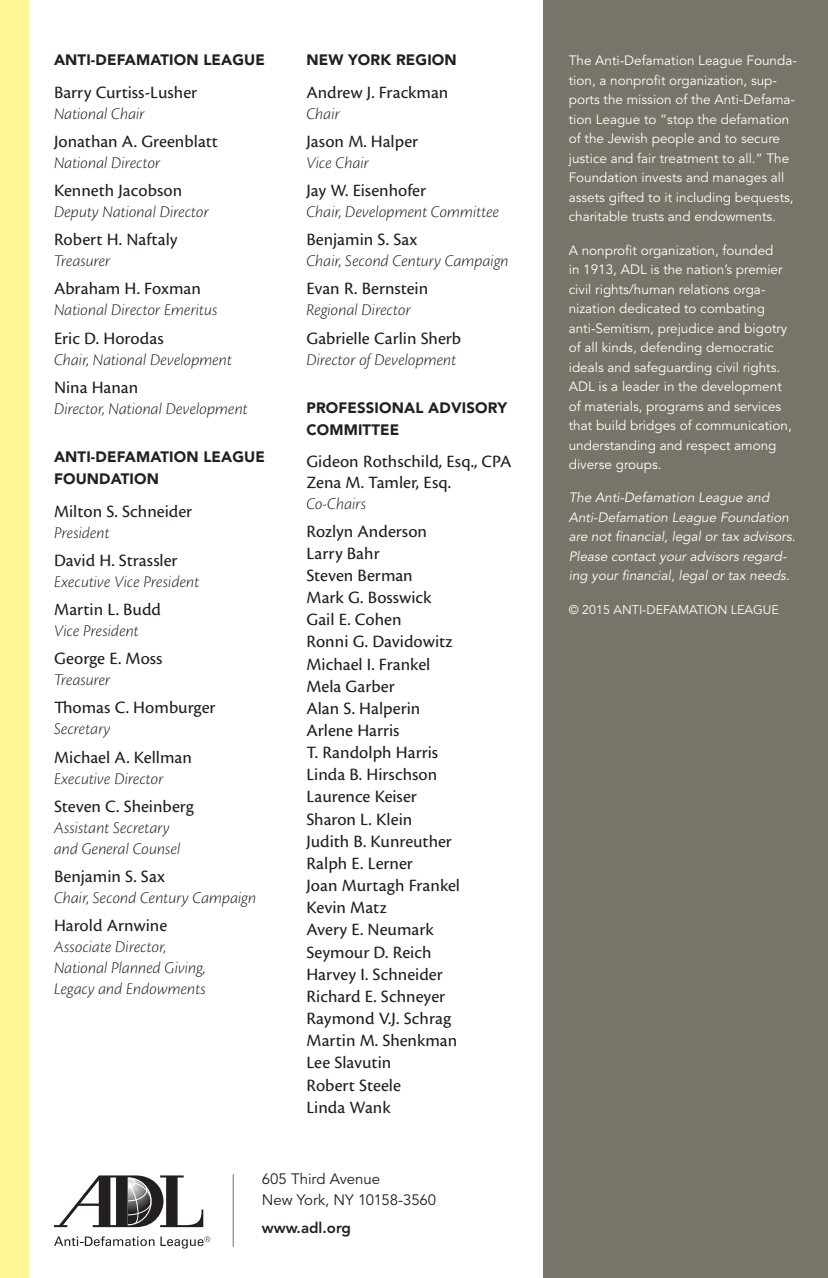
<style>
.page{position:relative;width:828px;height:1278px;background:#fff}
.page>*{position:absolute;margin:0;border:0;box-sizing:border-box;transform-origin:0 0}
._14_Cronos_italic_na{font:18px/21px "Cronos Pro Capt";color:#231f20}
._15_Cronos_italic_ti{font:17px/21px "Cronos Pro Lt Subh It";letter-spacing:.005em;color:#231f20}
._05_Avenir_group_hea{font:900 15px/22px "Avenir";letter-spacing:.01em;color:#231f20}
._03_Avenir_45_Book{font:15px/21px "Avenir";color:#231f20}
._03_Avenir_45_Book-2{font:800 15px "Avenir";color:#231f20}
._04_Avenir_Book_fine{font:13.6px/19.6px "Avenir";color:#fff}
._04_Avenir_Book_fine-2{font:italic 13.6px/19.6px "Avenir";color:#fff}
._04_Avenir_Book_fine-3{font:12.4px "Avenir";color:#fff}
</style>
<div class="page">
<div style="left:544px;top:0;width:284px;height:1278px;background:#777469"></div>
<hr style="left:827px;top:0;width:1px;height:765px;background:#07809e">
<svg style="left:54px;top:1175px;width:149px;height:52px"></svg>
<svg style="left:54px;top:1236px;width:156px;height:13px"></svg>
<hr style="left:233px;top:1174px;width:1px;height:73px;background:#736b71">
<div style="left:0;top:0;width:29px;height:1278px;background:#fff695"></div>
<p class="_05_Avenir_group_hea" style="left:54px;top:49px;width:212px">ANTI-DEFAMATION LEAGUE</p>
<p class="_14_Cronos_italic_na" style="left:54px;top:82px;width:145px">Barry Curtiss-Lusher</p>
<p class="_15_Cronos_italic_ti" style="left:54px;top:103px;width:92px">National Chair</p>
<p class="_14_Cronos_italic_na" style="left:54px;top:131px;width:166px">Jonathan A. Greenblatt</p>
<p class="_15_Cronos_italic_ti" style="left:54px;top:152px;width:108px">National Director</p>
<p class="_14_Cronos_italic_na" style="left:54px;top:180px;width:130px">Kenneth Jacobson</p>
<p class="_15_Cronos_italic_ti" style="left:54px;top:201px;width:157px">Deputy National Director</p>
<p class="_14_Cronos_italic_na" style="left:54px;top:229px;width:125px">Robert H. Naftaly</p>
<p class="_15_Cronos_italic_ti" style="left:54px;top:250px;width:58px">Treasurer</p>
<p class="_14_Cronos_italic_na" style="left:54px;top:278px;width:148px">Abraham H. Foxman</p>
<p class="_15_Cronos_italic_ti" style="left:54px;top:300px;width:165px">National Director Emeritus</p>
<p class="_14_Cronos_italic_na" style="left:54px;top:328px;width:111px">Eric D. Horodas</p>
<p class="_15_Cronos_italic_ti" style="left:54px;top:349px;width:180px">Chair, National Development</p>
<p class="_14_Cronos_italic_na" style="left:54px;top:377px;width:86px">Nina Hanan</p>
<p class="_15_Cronos_italic_ti" style="left:54px;top:398px;width:195px">Director, National Development</p>
<p class="_05_Avenir_group_hea" style="left:54px;top:446px;width:212px">ANTI-DEFAMATION LEAGUE<br>FOUNDATION</p>
<p class="_14_Cronos_italic_na" style="left:54px;top:501px;width:140px">Milton S. Schneider</p>
<p class="_15_Cronos_italic_ti" style="left:54px;top:522px;width:57px">President</p>
<p class="_14_Cronos_italic_na" style="left:54px;top:550px;width:125px">David H. Strassler</p>
<p class="_15_Cronos_italic_ti" style="left:54px;top:571px;width:147px">Executive Vice President</p>
<p class="_14_Cronos_italic_na" style="left:54px;top:599px;width:109px">Martin L. Budd</p>
<p class="_15_Cronos_italic_ti" style="left:54px;top:620px;width:86px">Vice President</p>
<p class="_14_Cronos_italic_na" style="left:54px;top:648px;width:110px">George E. Moss</p>
<p class="_15_Cronos_italic_ti" style="left:54px;top:669px;width:58px">Treasurer</p>
<p class="_14_Cronos_italic_na" style="left:54px;top:697px;width:163px">Thomas C. Homburger</p>
<p class="_15_Cronos_italic_ti" style="left:54px;top:719px;width:58px">Secretary</p>
<p class="_14_Cronos_italic_na" style="left:54px;top:747px;width:139px">Michael A. Kellman</p>
<p class="_15_Cronos_italic_ti" style="left:54px;top:768px;width:111px">Executive Director</p>
<p class="_14_Cronos_italic_na" style="left:54px;top:796px;width:141px">Steven C. Sheinberg</p>
<p class="_15_Cronos_italic_ti" style="left:54px;top:817px;width:128px">Assistant Secretary and General Counsel</p>
<p class="_14_Cronos_italic_na" style="left:54px;top:866px;width:113px">Benjamin S. Sax</p>
<p class="_15_Cronos_italic_ti" style="left:54px;top:887px;width:204px">Chair, Second Century Campaign</p>
<p class="_14_Cronos_italic_na" style="left:54px;top:915px;width:115px">Harold Arnwine</p>
<p class="_15_Cronos_italic_ti" style="left:54px;top:936px;width:153px">Associate Director,<br>National Planned Giving,<br>Legacy and Endowments</p>
<p class="_05_Avenir_group_hea" style="left:306px;top:49px;width:152px">NEW YORK REGION</p>
<p class="_14_Cronos_italic_na" style="left:306px;top:82px;width:143px">Andrew J. Frackman</p>
<p class="_15_Cronos_italic_ti" style="left:306px;top:103px;width:35px">Chair</p>
<p class="_14_Cronos_italic_na" style="left:306px;top:131px;width:113px">Jason M. Halper</p>
<p class="_15_Cronos_italic_ti" style="left:306px;top:152px;width:64px">Vice Chair</p>
<p class="_14_Cronos_italic_na" style="left:306px;top:180px;width:121px">Jay W. Eisenhofer</p>
<p class="_15_Cronos_italic_ti" style="left:306px;top:201px;width:194px">Chair, Development Committee</p>
<p class="_14_Cronos_italic_na" style="left:306px;top:229px;width:113px">Benjamin S. Sax</p>
<p class="_15_Cronos_italic_ti" style="left:306px;top:250px;width:204px">Chair, Second Century Campaign</p>
<p class="_14_Cronos_italic_na" style="left:306px;top:278px;width:123px">Evan R. Bernstein</p>
<p class="_15_Cronos_italic_ti" style="left:306px;top:300px;width:106px">Regional Director</p>
<p class="_14_Cronos_italic_na" style="left:306px;top:328px;width:156px">Gabrielle Carlin Sherb</p>
<p class="_15_Cronos_italic_ti" style="left:306px;top:349px;width:151px">Director of Development</p>
<p class="_05_Avenir_group_hea" style="left:306px;top:397px;width:202px">PROFESSIONAL ADVISORY<br>COMMITTEE</p>
<p class="_14_Cronos_italic_na" style="left:306px;top:451px;width:207px">Gideon Rothschild, Esq., CPA<br>Zena M. Tamler, Esq.</p>
<p class="_15_Cronos_italic_ti" style="left:306px;top:494px;width:61px">Co-Chairs</p>
<p class="_14_Cronos_italic_na" style="left:306px;top:521px;width:122px">Rozlyn Anderson</p>
<p class="_14_Cronos_italic_na" style="left:306px;top:543px;width:75px">Larry Bahr</p>
<p class="_14_Cronos_italic_na" style="left:306px;top:565px;width:108px">Steven Berman</p>
<p class="_14_Cronos_italic_na" style="left:306px;top:587px;width:127px">Mark G. Bosswick</p>
<p class="_14_Cronos_italic_na" style="left:306px;top:609px;width:97px">Gail E. Cohen</p>
<p class="_14_Cronos_italic_na" style="left:306px;top:631px;width:148px">Ronni G. Davidowitz</p>
<p class="_14_Cronos_italic_na" style="left:306px;top:654px;width:125px">Michael I. Frankel</p>
<p class="_14_Cronos_italic_na" style="left:306px;top:676px;width:90px">Mela Garber</p>
<p class="_14_Cronos_italic_na" style="left:306px;top:698px;width:115px">Alan S. Halperin</p>
<p class="_14_Cronos_italic_na" style="left:306px;top:720px;width:95px">Arlene Harris</p>
<p class="_14_Cronos_italic_na" style="left:306px;top:742px;width:133px">T. Randolph Harris</p>
<p class="_14_Cronos_italic_na" style="left:306px;top:764px;width:132px">Linda B. Hirschson</p>
<p class="_14_Cronos_italic_na" style="left:306px;top:786px;width:112px">Laurence Keiser</p>
<p class="_14_Cronos_italic_na" style="left:306px;top:809px;width:107px">Sharon L. Klein</p>
<p class="_14_Cronos_italic_na" style="left:306px;top:831px;width:147px">Judith B. Kunreuther</p>
<p class="_14_Cronos_italic_na" style="left:306px;top:853px;width:108px">Ralph E. Lerner</p>
<p class="_14_Cronos_italic_na" style="left:306px;top:875px;width:155px">Joan Murtagh Frankel</p>
<p class="_14_Cronos_italic_na" style="left:306px;top:897px;width:82px">Kevin Matz</p>
<p class="_14_Cronos_italic_na" style="left:306px;top:919px;width:129px">Avery E. Neumark</p>
<p class="_14_Cronos_italic_na" style="left:306px;top:942px;width:127px">Seymour D. Reich</p>
<p class="_14_Cronos_italic_na" style="left:306px;top:964px;width:138px">Harvey I. Schneider</p>
<p class="_14_Cronos_italic_na" style="left:306px;top:986px;width:140px">Richard E. Schneyer</p>
<p class="_14_Cronos_italic_na" style="left:306px;top:1008px;width:146px">Raymond V.J. Schrag</p>
<p class="_14_Cronos_italic_na" style="left:306px;top:1030px;width:152px">Martin M. Shenkman</p>
<p class="_14_Cronos_italic_na" style="left:306px;top:1052px;width:86px">Lee Slavutin</p>
<p class="_14_Cronos_italic_na" style="left:306px;top:1075px;width:96px">Robert Steele</p>
<p class="_14_Cronos_italic_na" style="left:306px;top:1097px;width:86px">Linda Wank</p>
<p class="_03_Avenir_45_Book" style="left:262px;top:1169px;width:176px">605 Third Avenue<br>New York, NY 10158-3560</p>
<p class="_03_Avenir_45_Book-2" style="left:262px;top:1219px;width:91px">www.adl.org</p>
<p class="_04_Avenir_Book_fine" style="left:569px;top:51px;width:230px">The Anti-Defamation League Founda&shy;tion, a nonprofit organization, sup&shy;ports the mission of the Anti-Defama&shy;tion League to “stop the defamation of the Jewish people and to secure justice and fair treatment to all.” The Foundation invests and manages all assets gifted to it including bequests, charitable trusts and endowments.</p>
<p class="_04_Avenir_Book_fine" style="left:569px;top:241px;width:224px">A nonprofit organization, founded<br>in 1913, ADL is the nation’s premier civil rights/human relations orga&shy;nization dedicated to combating anti-Semitism, prejudice and bigotry of all kinds, defending democratic ideals and safeguarding civil rights.<br>ADL is a leader in the development of materials, programs and services that build bridges of communication, understanding and respect among diverse groups.</p>
<p class="_04_Avenir_Book_fine-2" style="left:569px;top:488px;width:228px">The Anti-Defamation League and Anti-Defamation League Foundation are not financial, legal or tax advisors.<br>Please contact your advisors regard&shy;ing your financial, legal or tax needs.</p>
<p class="_04_Avenir_Book_fine-3" style="left:569px;top:602px;width:212px">© 2015 ANTI-DEFAMATION LEAGUE</p>
</div>
